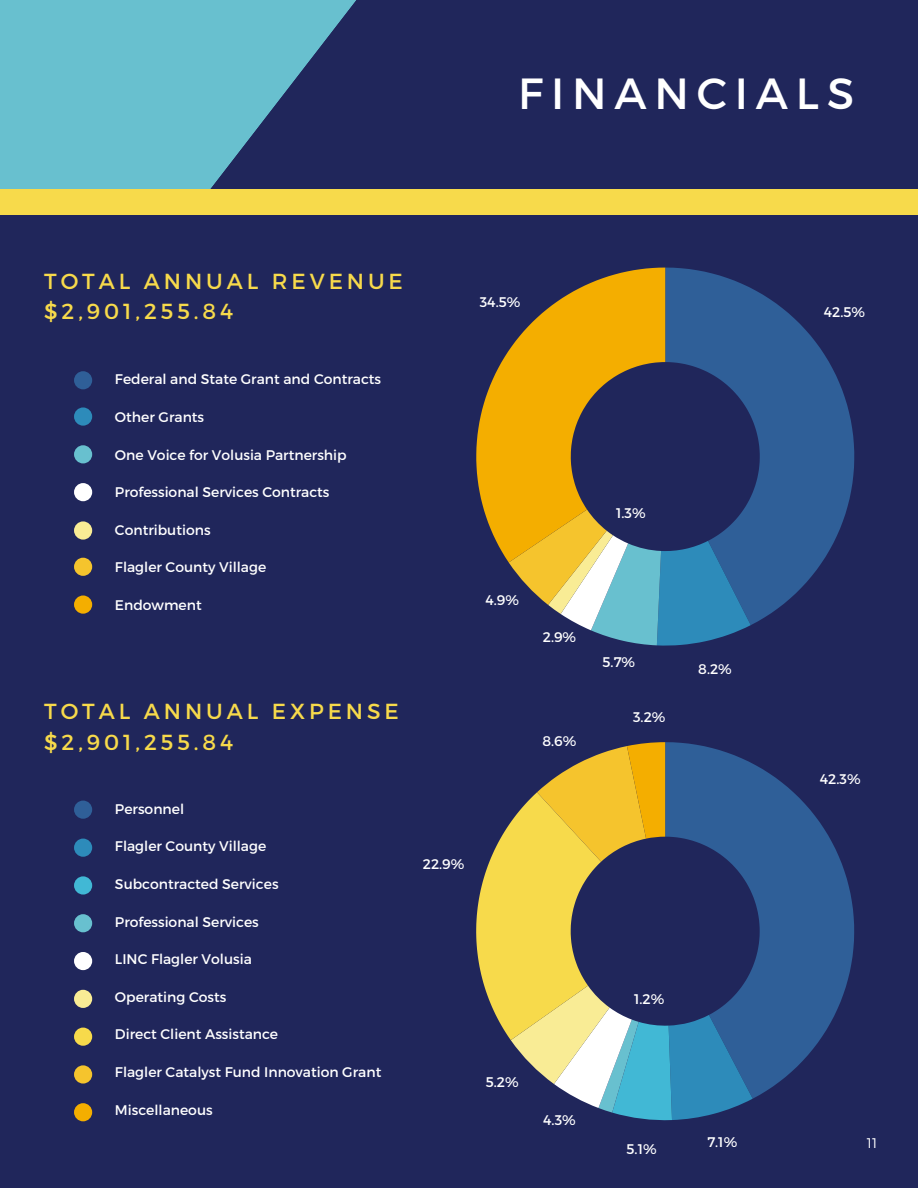
<style>
.page{position:relative;width:918px;height:1188px;background:#fff}
.page>*{position:absolute;margin:0;border:0;box-sizing:border-box;transform-origin:0 0}
.t1{font:43.65px "Montserrat";letter-spacing:.18em;color:#fff}
.t2{font:21.75px/30.3px "Montserrat";letter-spacing:.18em;color:#f7da4b}
.t3{font:13.95px "Montserrat";color:#fff}
.t4{font:300 13.95px "Montserrat";color:#fff}
</style>
<div class="page">
<div style="left:0;top:0;width:918px;height:203px;background:#20265b"></div>
<svg style="left:0;top:0;width:417px;height:190px;fill:#68c0cf"></svg>
<div style="left:0;top:212px;width:918px;height:976px;background:#20265b"></div>
<div style="left:0;top:190px;width:918px;height:25px;background:#f7da4b"></div>
<svg style="left:753px;top:764px;width:101px;height:335px;fill:#2f5f98"></svg>
<svg style="left:476px;top:742px;width:277px;height:379px"></svg>
<svg style="left:665px;top:268px;width:189px;height:357px;fill:#2f5f98"></svg>
<svg style="left:509px;top:510px;width:242px;height:136px"></svg>
<svg style="left:476px;top:268px;width:189px;height:294px;fill:#f4ae00"></svg>
<div style="left:74px;top:371px;width:18px;height:18px;background:#2f5f98;border-radius:50%"></div>
<div style="left:74px;top:407px;width:18px;height:19px;background:#2d8bba;border-radius:50%"></div>
<div style="left:74px;top:445px;width:18px;height:18px;background:#68c0cf;border-radius:50%"></div>
<div style="left:74px;top:483px;width:18px;height:18px;background:#fff;border-radius:50%"></div>
<div style="left:74px;top:521px;width:18px;height:19px;background:#f9ec95;border-radius:50%"></div>
<div style="left:74px;top:558px;width:18px;height:18px;background:#f5c42d;border-radius:50%"></div>
<div style="left:74px;top:595px;width:18px;height:19px;background:#f4ae00;border-radius:50%"></div>
<div style="left:74px;top:801px;width:18px;height:18px;background:#2f5f98;border-radius:50%"></div>
<div style="left:74px;top:839px;width:18px;height:18px;background:#2d8bba;border-radius:50%"></div>
<div style="left:74px;top:914px;width:18px;height:18px;background:#68c0cf;border-radius:50%"></div>
<div style="left:74px;top:952px;width:18px;height:18px;background:#fff;border-radius:50%"></div>
<div style="left:74px;top:990px;width:18px;height:18px;background:#f9ec95;border-radius:50%"></div>
<div style="left:74px;top:1065px;width:18px;height:19px;background:#f5c42d;border-radius:50%"></div>
<div style="left:74px;top:1103px;width:18px;height:18px;background:#f4ae00;border-radius:50%"></div>
<div style="left:74px;top:876px;width:18px;height:19px;background:#41b8d5;border-radius:50%"></div>
<div style="left:74px;top:1028px;width:18px;height:18px;background:#f7da4b;border-radius:50%"></div>
<p class="t1" style="left:518px;top:65px;width:338px">FINANCIALS</p>
<h2 class="t2" style="left:44px;top:265px;width:360px">TOTAL ANNUAL REVENUE $2,901,255.84</h2>
<p class="t3" style="left:115px;top:370px;width:268px">Federal and State Grant and Contracts</p>
<p class="t3" style="left:115px;top:408px;width:91px">Other Grants</p>
<p class="t3" style="left:115px;top:446px;width:233px">One Voice for Volusia Partnership</p>
<p class="t3" style="left:115px;top:483px;width:216px">Professional Services Contracts</p>
<p class="t3" style="left:115px;top:521px;width:97px">Contributions</p>
<p class="t3" style="left:115px;top:558px;width:153px">Flagler County Village</p>
<p class="t3" style="left:115px;top:596px;width:88px">Endowment</p>
<p class="t3" style="left:480px;top:293px;width:42px">34.5%</p>
<p class="t3" style="left:485px;top:591px;width:35px">4.9%</p>
<p class="t3" style="left:543px;top:628px;width:35px">2.9%</p>
<h2 class="t2" style="left:44px;top:696px;width:356px">TOTAL ANNUAL EXPENSE $2,901,255.84</h2>
<p class="t3" style="left:115px;top:800px;width:71px">Personnel</p>
<p class="t3" style="left:115px;top:837px;width:153px">Flagler County Village</p>
<p class="t3" style="left:115px;top:875px;width:165px">Subcontracted Services</p>
<p class="t3" style="left:115px;top:913px;width:145px">Professional Services</p>
<p class="t3" style="left:115px;top:950px;width:138px">LINC Flagler Volusia</p>
<p class="t3" style="left:115px;top:988px;width:113px">Operating Costs</p>
<p class="t3" style="left:115px;top:1025px;width:165px">Direct Client Assistance</p>
<p class="t3" style="left:115px;top:1063px;width:268px">Flagler Catalyst Fund Innovation Grant</p>
<p class="t3" style="left:115px;top:1101px;width:99px">Miscellaneous</p>
<p class="t3" style="left:423px;top:855px;width:43px">22.9%</p>
<p class="t3" style="left:543px;top:732px;width:35px">8.6%</p>
<p class="t3" style="left:486px;top:1072px;width:34px">5.2%</p>
<p class="t3" style="left:543px;top:1111px;width:34px">4.3%</p>
<p class="t3" style="left:616px;top:504px;width:31px">1.3%</p>
<p class="t3" style="left:603px;top:653px;width:34px">5.7%</p>
<p class="t3" style="left:633px;top:708px;width:34px">3.2%</p>
<p class="t3" style="left:634px;top:990px;width:32px">1.2%</p>
<p class="t3" style="left:627px;top:1140px;width:32px">5.1%</p>
<p class="t3" style="left:698px;top:660px;width:35px">8.2%</p>
<p class="t3" style="left:707px;top:1133px;width:31px">7.1%</p>
<p class="t3" style="left:824px;top:303px;width:43px">42.5%</p>
<p class="t3" style="left:820px;top:770px;width:42px">42.3%</p>
<p class="t4" style="left:867px;top:1134px;width:12px">11</p>
</div>
